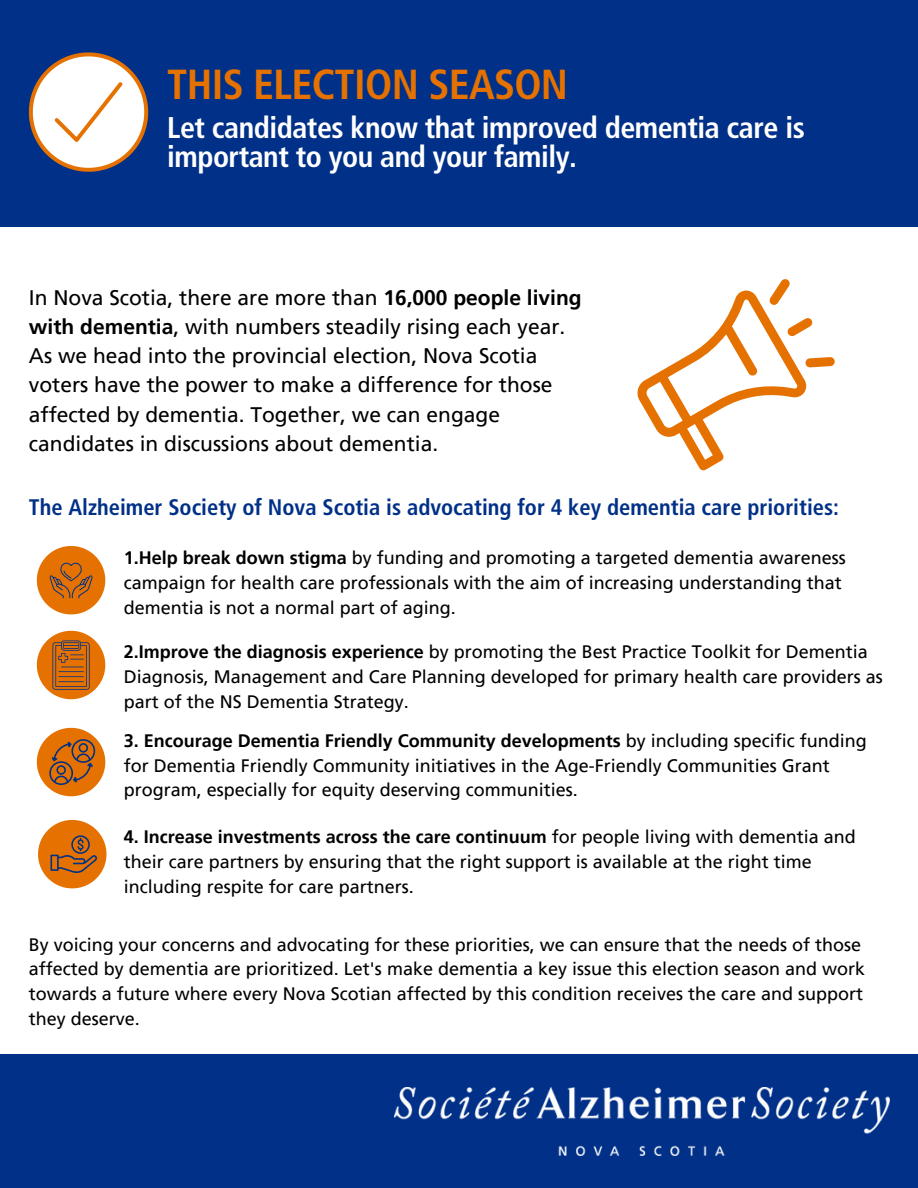
<style>
.page{position:relative;width:918px;height:1188px;background:#fff}
.page>*{position:absolute;margin:0;border:0;box-sizing:border-box;transform-origin:0 0}
.t1{font:42px "Frutiger LT 67 Bd Cn";letter-spacing:-.015em;color:#e57200}
.t2{font:30px/29.2px "Frutiger LT 67 Bd Cn";letter-spacing:-.015em;color:#fff}
.t3{font:22.5px "Frutiger LT 67 Bd Cn";color:#003087}
.t4{font:21px/29.2px "Frutiger LT Pro";color:#000}
.t5{font:18px/24.8px "Frutiger LT Pro";color:#000}
.s1{font-weight:700}
</style>
<div class="page">
<div style="left:0;top:0;width:918px;height:226px;background:#003087"></div>
<div style="left:0;top:1055px;width:918px;height:133px;background:#003087"></div>
<svg style="left:637px;top:279px;width:198px;height:191px"></svg>
<svg style="left:29px;top:52px;width:119px;height:120px"></svg>
<svg style="left:37px;top:631px;width:68px;height:68px"></svg>
<svg style="left:37px;top:546px;width:68px;height:68px"></svg>
<svg style="left:37px;top:728px;width:68px;height:68px"></svg>
<svg style="left:38px;top:820px;width:68px;height:68px"></svg>
<img style="left:394px;top:1088px;width:495px;height:67px">
<h3 class="t1" style="left:167px;top:65px;width:402px">THIS ELECTION SEASON</h3>
<p class="t2" style="left:167px;top:114px;width:639px">Let candidates know that improved dementia care is important to you and your family.</p>
<p class="t4" style="left:29px;top:283px;width:554px">In Nova Scotia, there are more than <span class="s1">16,000 people living with dementia</span>, with numbers steadily rising each year.<br>As we head into the provincial election, Nova Scotia voters have the power to make a difference for those affected by dementia. Together, we can engage candidates in discussions about dementia.</p>
<h1 class="t3" style="left:29px;top:497px;width:812px">The Alzheimer Society of Nova Scotia is advocating for 4 key dementia care priorities:</h1>
<p class="t5" style="left:124px;top:545px;width:724px"><span class="s1">1.Help break down stigma</span> by funding and promoting a targeted dementia awareness campaign for health care professionals with the aim of increasing understanding that dementia is not a normal part of aging.</p>
<h2 class="t5" style="left:124px;top:640px;width:761px"><span class="s1">2.Improve the diagnosis experience</span> by promoting the Best Practice Toolkit for Dementia<br>Diagnosis, Management and Care Planning developed for primary health care providers as part of the NS Dementia Strategy.</h2>
<h4 class="t5" style="left:124px;top:728px;width:745px"><span class="s1">3. Encourage Dementia Friendly Community developments</span> by including specific funding for Dementia Friendly Community initiatives in the Age-Friendly Communities Grant program, especially for equity deserving communities.</h4>
<p class="t5" style="left:124px;top:825px;width:734px"><span class="s1">4. Increase investments across the care continuum</span> for people living with dementia and their care partners by ensuring that the right support is available at the right time including respite for care partners.</p>
<p class="t5" style="left:29px;top:932px;width:838px">By voicing your concerns and advocating for these priorities, we can ensure that the needs of those affected by dementia are prioritized. Let's make dementia a key issue this election season and work towards a future where every Nova Scotian affected by this condition receives the care and support they deserve.</p>
</div>
